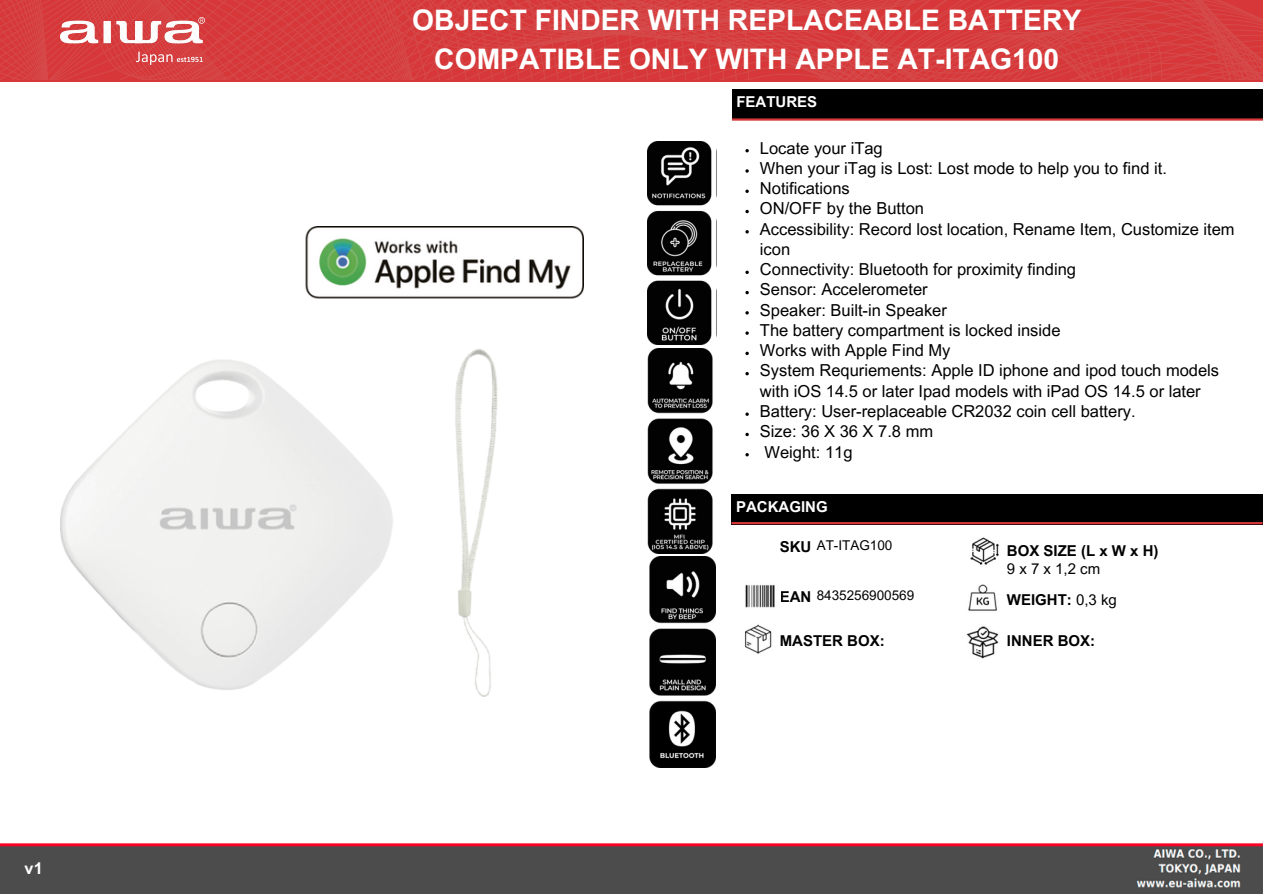
<style>
.page{position:relative;width:1263px;height:894px;background:#fff}
.page>*{position:absolute;margin:0;border:0;box-sizing:border-box;transform-origin:0 0}
.t1{font:700 28.2px/39.3px "Arial MT Pro";color:#fff;text-align:center}
.t2{font:16.5px/20.2px "Arial MT Pro";color:#000}
.t3{font:700 16.35px "Arial MT Pro";color:#fff}
.t4{font:700 15px "Arial MT Pro";color:#000}
.t5{font:700 15px "Arial MT Pro";color:#fff}
.t6{font:15px "Arial MT Pro";letter-spacing:.28em;color:#000}
.t7{font:13.5px "Arial MT Pro";color:#000}
.s1{font-weight:400}
</style>
<div class="page">
<div style="left:0;top:0;width:1263px;height:82px;background:#d73738"></div>
<div style="left:732px;top:89px;width:531px;height:30px;background:#000"></div>
<hr style="left:732px;top:118px;width:531px;height:3px;background:#d73738">
<div style="left:731px;top:494px;width:532px;height:30px;background:#000"></div>
<hr style="left:731px;top:522px;width:531px;height:2px;background:#d73738">
<svg style="left:0;top:56px;width:1263px;height:23px"></svg>
<svg style="left:1px;top:54px;width:1257px;height:2px"></svg>
<svg style="left:4px;top:51px;width:1259px;height:3px"></svg>
<svg style="left:1px;top:49px;width:1251px;height:2px"></svg>
<svg style="left:0;top:46px;width:1263px;height:3px"></svg>
<svg style="left:5px;top:44px;width:1241px;height:2px"></svg>
<svg style="left:4px;top:42px;width:1240px;height:2px"></svg>
<svg style="left:0;top:40px;width:1263px;height:2px"></svg>
<svg style="left:0;top:38px;width:1239px;height:2px"></svg>
<svg style="left:7px;top:36px;width:1230px;height:2px"></svg>
<svg style="left:5px;top:34px;width:1258px;height:2px"></svg>
<svg style="left:0;top:0;width:1263px;height:34px"></svg>
<img style="left:0;top:841px;width:1263px;height:51px">
<img style="left:745px;top:584px;width:30px;height:24px">
<img style="left:744px;top:624px;width:28px;height:30px">
<img style="left:966px;top:626px;width:33px;height:33px">
<img style="left:968px;top:584px;width:29px;height:27px">
<img style="left:970px;top:537px;width:29px;height:28px">
<img style="left:61px;top:227px;width:523px;height:469px">
<svg style="left:745px;top:149px;width:4px;height:3px"></svg>
<svg style="left:745px;top:169px;width:4px;height:4px"></svg>
<svg style="left:745px;top:189px;width:4px;height:4px"></svg>
<svg style="left:745px;top:210px;width:4px;height:3px"></svg>
<svg style="left:745px;top:230px;width:4px;height:3px"></svg>
<svg style="left:745px;top:270px;width:4px;height:4px"></svg>
<svg style="left:745px;top:291px;width:4px;height:3px"></svg>
<svg style="left:745px;top:311px;width:4px;height:3px"></svg>
<svg style="left:745px;top:331px;width:4px;height:4px"></svg>
<svg style="left:745px;top:351px;width:4px;height:4px"></svg>
<svg style="left:745px;top:372px;width:4px;height:3px"></svg>
<svg style="left:745px;top:412px;width:4px;height:4px"></svg>
<svg style="left:745px;top:432px;width:4px;height:4px"></svg>
<svg style="left:745px;top:453px;width:4px;height:3px"></svg>
<img style="left:648px;top:142px;width:64px;height:203px">
<img style="left:648px;top:348px;width:65px;height:205px">
<img style="left:649px;top:556px;width:66px;height:211px">
<p class="t3" style="left:25px;top:861px;width:20px">v1</p>
<p class="t1" style="left:412px;top:4px;width:670px">OBJECT FINDER WITH REPLACEABLE BATTERY<br>COMPATIBLE ONLY WITH APPLE AT-ITAG100</p>
<p class="t5" style="left:736px;top:96px;width:82px">FEATURES</p>
<p class="t2" style="left:760px;top:140px;width:124px">Locate your iTag</p>
<p class="t2" style="left:760px;top:160px;width:408px">When your iTag is Lost: Lost mode to help you to find it.</p>
<p class="t2" style="left:760px;top:180px;width:91px">Notifications</p>
<p class="t2" style="left:760px;top:200px;width:166px">ON/OFF by the Button</p>
<p class="t2" style="left:760px;top:221px;width:476px">Accessibility: Record lost location, Rename Item, Customize item icon</p>
<p class="t2" style="left:760px;top:261px;width:318px">Connectivity: Bluetooth for proximity finding</p>
<p class="t2" style="left:760px;top:281px;width:169px">Sensor: Accelerometer</p>
<p class="t2" style="left:760px;top:302px;width:188px">Speaker: Built-in Speaker</p>
<p class="t2" style="left:760px;top:322px;width:302px">The battery compartment is locked inside</p>
<p class="t2" style="left:760px;top:342px;width:192px">Works with Apple Find My</p>
<p class="t2" style="left:760px;top:362px;width:461px">System Requriements: Apple ID iphone and ipod touch models with iOS 14.5 or later Ipad models with iPad OS 14.5 or later</p>
<p class="t2" style="left:760px;top:403px;width:377px">Battery: User-replaceable CR2032 coin cell battery.</p>
<p class="t2" style="left:760px;top:423px;width:175px">Size: 36 X 36 X 7.8 mm</p>
<p class="t2" style="left:764px;top:443px;width:89px">Weight: 11g</p>
<h1 class="t5" style="left:736px;top:501px;width:93px">PACKAGING</h1>
<p class="t7" style="left:817px;top:540px;width:77px">AT-ITAG100</p>
<h2 class="t4" style="left:780px;top:541px;width:33px">SKU</h2>
<h4 class="t4" style="left:1007px;top:544px;width:153px">BOX SIZE (L x W x H)</h4>
<p class="t6" style="left:1007px;top:562px;width:95px">9x7x1,2cm</p>
<p class="t7" style="left:817px;top:590px;width:99px">8435256900569</p>
<p class="t4" style="left:780px;top:591px;width:33px">EAN</p>
<p class="t4" style="left:1007px;top:594px;width:111px">WEIGHT: <span class="s1">0,3 kg</span></p>
<p class="t4" style="left:780px;top:635px;width:106px">MASTER BOX:</p>
<p class="t4" style="left:1007px;top:635px;width:90px">INNER BOX:</p>
</div>
